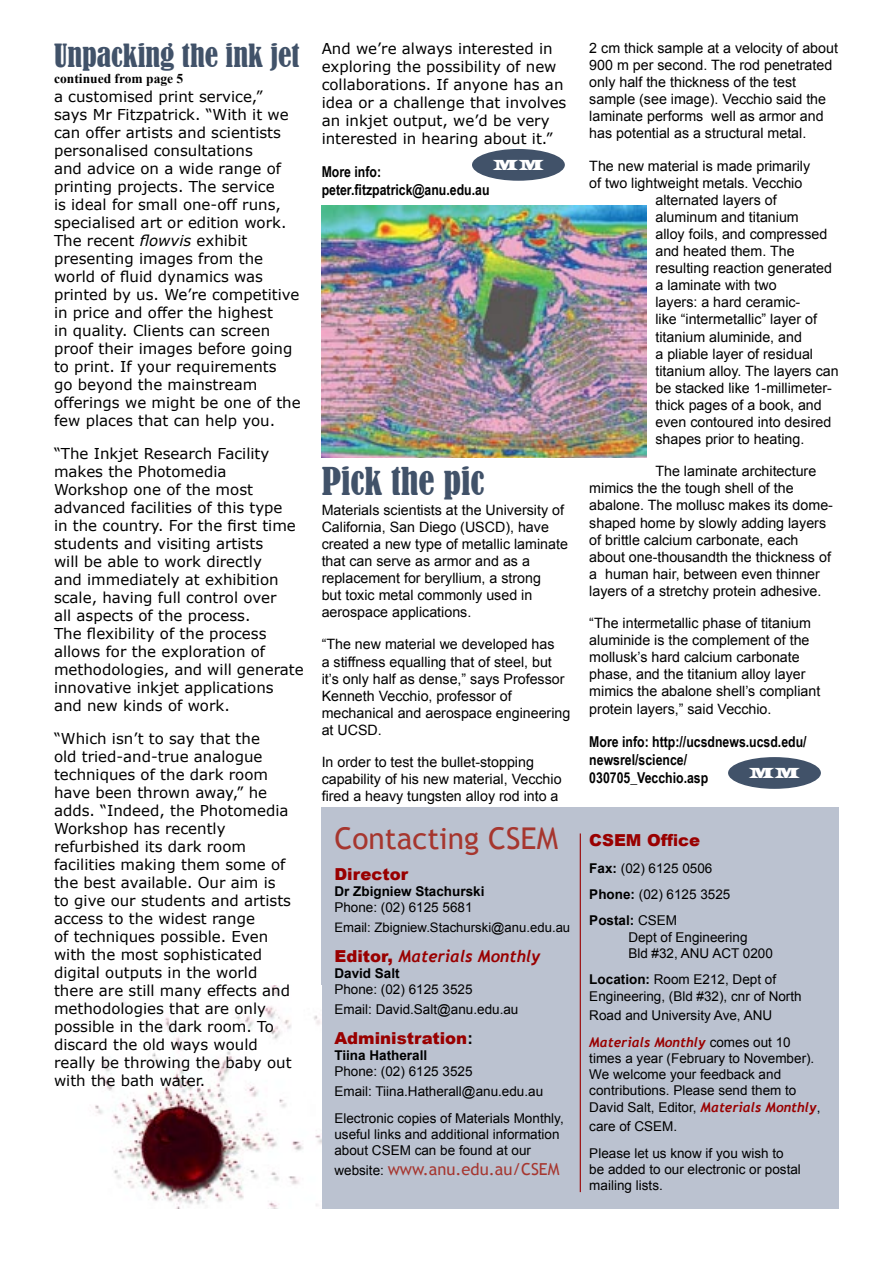
<style>
.page{position:relative;width:893px;height:1263px;background:#fff}
.page>*{position:absolute;margin:0;border:0;box-sizing:border-box;transform-origin:0 0}
.t1{font:condensed 36px "Bernard";color:#415269}
.t2{font:condensed 30px "Bernard";color:#415269}
.t3{font:30px "Trebuchet MS";color:#a6362e}
.t4{font:900 16.5px "Arial";color:#900}
.t5{font:16.5px "Trebuchet MS";color:#a6362f}
.t6{font:italic 700 16.5px "Trebuchet";color:#900}
.t7{font:15px/18px "Verdana";color:#000}
.Normal__Web{font:700 15px/18px "Arial Narrow";color:#000}
.t8{font:15px "Latin Wide";color:#fff}
.Normal__Web-2{font:14.25px/17.1px "Arial";color:#000}
.t9{font:13.5px/16.2px "Arial";color:#000}
.t10{font:700 13.5px/16.2px "Arial";color:#000}
.t11{font:700 13.5px "Times New Roman";color:#000}
.t12{font:13.2px "Arial";color:#000}
.s1{font-style:italic}
.s2{font-weight:400}
.s3{font-family:"Arial";font-weight:900;font-style:normal}
.s4{font-weight:700}
.s5{font-weight:700;color:#000}
.s6{font-family:"Arial";font-size:13.5px;color:#000}
.s7{font-family:"Trebuchet";font-weight:700;font-style:italic;color:#900}
</style>
<div class="page">
<div style="left:322px;top:808px;width:517px;height:401px;background:#bbc2d0"></div>
<hr style="left:580px;top:833px;width:1px;height:359px;background:#900">
<div style="left:472px;top:149px;width:93px;height:32px;background:#415269;border-radius:50%"></div>
<img style="left:95px;top:986px;width:227px;height:223px">
<div style="left:728px;top:757px;width:93px;height:32px;background:#415269;border-radius:50%"></div>
<img style="left:322px;top:206px;width:325px;height:252px">
<p class="t2" style="left:54px;top:38px;width:247px">Unpacking the ink jet</p>
<p class="t11" style="left:54px;top:69px;width:131px">continued from page 5</p>
<p class="t7" style="left:54px;top:87px;width:248px">a customised print service,”<br>says Mr Fitzpatrick. “With it we can offer artists and scientists personalised consultations<br>and advice on a wide range of printing projects. The service<br>is ideal for small one-off runs, specialised art or edition work.<br>The recent <span class="s1">flowvis</span> exhibit presenting images from the world of fluid dynamics was printed by us. We’re competitive in price and offer the highest<br>in quality. Clients can screen proof their images before going to print. If your requirements<br>go beyond the mainstream offerings we might be one of the few places that can help you.</p>
<p class="t7" style="left:54px;top:444px;width:251px">“The Inkjet Research Facility makes the Photomedia<br>Workshop one of the most advanced facilities of this type<br>in the country. For the first time students and visiting artists<br>will be able to work directly<br>and immediately at exhibition scale, having full control over<br>all aspects of the process.<br>The flexibility of the process allows for the exploration of methodologies, and will generate innovative inkjet applications and new kinds of work.</p>
<p class="t7" style="left:54px;top:729px;width:239px">“Which isn’t to say that the<br>old tried-and-true analogue techniques of the dark room have been thrown away,” he adds. “Indeed, the Photomedia<br>Workshop has recently refurbished its dark room facilities making them some of the best available. Our aim is to give our students and artists access to the widest range<br>of techniques possible. Even with the most sophisticated digital outputs in the world there are still many effects and methodologies that are only possible in the dark room. To discard the old ways would really be throwing the baby out with the bath water.</p>
<p class="t7" style="left:322px;top:39px;width:246px">And we’re always interested in exploring the possibility of new collaborations. If anyone has an idea or a challenge that involves an inkjet output, we’d be very interested in hearing about it.”</p>
<p class="Normal__Web" style="left:322px;top:162px;width:169px">More info: peter.fitzpatrick@anu.edu.au</p>
<p class="t8" style="left:493px;top:156px;width:53px">MM</p>
<p class="t1" style="left:322px;top:461px;width:164px">Pick the pic</p>
<p class="Normal__Web-2" style="left:322px;top:501px;width:248px">Materials scientists at the University of California, San Diego (USCD), have created a new type of metallic laminate that can serve as armor and as a replacement for beryllium, a strong<br>but toxic metal commonly used in aerospace applications.</p>
<p class="Normal__Web-2" style="left:322px;top:636px;width:250px">“The new material we developed has<br>a stiffness equalling that of steel, but it’s only half as dense,” says Professor<br>Kenneth Vecchio, professor of mechanical and aerospace engineering at UCSD.</p>
<p class="Normal__Web-2" style="left:322px;top:754px;width:241px">In order to test the bullet-stopping capability of his new material, Vecchio fired a heavy tungsten alloy rod into a</p>
<p class="t3" style="left:334px;top:821px;width:225px">Contacting CSEM</p>
<p class="t4" style="left:334px;top:862px;width:75px">Director</p>
<p class="t10" style="left:334px;top:883px;width:152px">Dr Zbigniew Stachurski<br><span class="s2">Phone: (02) 6125 5681</span></p>
<p class="t12" style="left:334px;top:918px;width:237px">Email: Zbigniew.Stachurski@anu.edu.au</p>
<p class="t6" style="left:334px;top:946px;width:208px"><span class="s3">Editor,</span> Materials Monthly</p>
<p class="t9" style="left:334px;top:965px;width:140px"><span class="s4">David Salt<br></span>Phone: (02) 6125 3525</p>
<p class="t9" style="left:334px;top:1001px;width:186px">Email: David.Salt@anu.edu.au</p>
<p class="t4" style="left:334px;top:1026px;width:140px">Administration<span class="s5">:</span></p>
<p class="t9" style="left:334px;top:1047px;width:140px"><span class="s4">Tiina Hatherall<br></span>Phone: (02) 6125 3525</p>
<p class="t9" style="left:334px;top:1083px;width:210px">Email: Tiina.Hatherall@anu.edu.au</p>
<p class="t9" style="left:334px;top:1110px;width:231px">Electronic copies of Materials Monthly, useful links and additional information about CSEM can be found at our</p>
<p class="t5" style="left:334px;top:1159px;width:227px"><span class="s6">website:</span> www.anu.edu.au/CSEM</p>
<p class="Normal__Web-2" style="left:589px;top:39px;width:250px">2 cm thick sample at a velocity of about 900 m per second. The rod penetrated only half the thickness of the test sample (see image). Vecchio said the laminate performs well as armor and has potential as a structural metal.</p>
<p class="Normal__Web-2" style="left:589px;top:157px;width:222px">The new material is made primarily</p>
<p class="Normal__Web-2" style="left:589px;top:174px;width:215px">of two lightweight metals. Vecchio</p>
<p class="Normal__Web-2" style="left:655px;top:191px;width:123px">alternated layers of</p>
<p class="Normal__Web-2" style="left:655px;top:208px;width:145px">aluminum and titanium</p>
<p class="Normal__Web-2" style="left:655px;top:225px;width:173px">alloy foils, and compressed</p>
<p class="Normal__Web-2" style="left:655px;top:243px;width:141px">and heated them. The</p>
<p class="Normal__Web-2" style="left:655px;top:260px;width:178px">resulting reaction generated</p>
<p class="Normal__Web-2" style="left:655px;top:277px;width:123px">a laminate with two</p>
<p class="Normal__Web-2" style="left:655px;top:294px;width:146px">layers: a hard ceramic-</p>
<p class="Normal__Web-2" style="left:655px;top:311px;width:163px">like “intermetallic” layer of</p>
<p class="Normal__Web-2" style="left:655px;top:328px;width:148px">titanium aluminide, and</p>
<p class="Normal__Web-2" style="left:655px;top:345px;width:159px">a pliable layer of residual</p>
<p class="Normal__Web-2" style="left:655px;top:362px;width:185px">titanium alloy. The layers can</p>
<p class="Normal__Web-2" style="left:655px;top:379px;width:178px">be stacked like 1-millimeter-</p>
<p class="Normal__Web-2" style="left:655px;top:396px;width:168px">thick pages of a book, and</p>
<p class="Normal__Web-2" style="left:655px;top:414px;width:177px">even contoured into desired</p>
<p class="Normal__Web-2" style="left:655px;top:431px;width:150px">shapes prior to heating.</p>
<p class="Normal__Web-2" style="left:589px;top:463px;width:245px;text-indent:66px">The laminate architecture mimics the the tough shell of the abalone. The mollusc makes its dome&shy;shaped home by slowly adding layers of brittle calcium carbonate, each about one-thousandth the thickness of a human hair, between even thinner layers of a stretchy protein adhesive.</p>
<p class="Normal__Web-2" style="left:589px;top:615px;width:233px">“The intermetallic phase of titanium aluminide is the complement of the mollusk’s hard calcium carbonate phase, and the titanium alloy layer mimics the abalone shell’s compliant protein layers,” said Vecchio.</p>
<p class="Normal__Web" style="left:589px;top:731px;width:219px">More info: http://ucsdnews.ucsd.edu/ newsrel/science/<br>030705_Vecchio.asp</p>
<p class="t8" style="left:749px;top:764px;width:53px">MM</p>
<p class="t4" style="left:589px;top:828px;width:112px">CSEM Office</p>
<p class="t9" style="left:589px;top:860px;width:125px"><span class="s4">Fax:</span> (02) 6125 0506</p>
<p class="t9" style="left:589px;top:886px;width:143px"><span class="s4">Phone:</span> (02) 6125 3525</p>
<p class="t9" style="left:628px;top:913px;width:146px;text-indent:-39px"><span class="s4">Postal:</span> CSEM<br>Dept of Engineering<br>Bld #32, ANU ACT 0200</p>
<p class="t9" style="left:589px;top:972px;width:214px"><span class="s4">Location:</span> Room E212, Dept of<br>Engineering, (Bld #32), cnr of North</p>
<p class="t9" style="left:589px;top:1008px;width:184px">Road and University Ave, ANU</p>
<p class="t9" style="left:589px;top:1034px;width:233px"><span class="s7">Materials Monthly</span> comes out 10 times a year (February to November).<br>We welcome your feedback and contributions. Please send them to David Salt, Editor, <span class="s7">Materials Monthly</span>,</p>
<p class="t9" style="left:589px;top:1119px;width:89px">care of CSEM.</p>
<p class="t9" style="left:589px;top:1145px;width:213px">Please let us know if you wish to be added to our electronic or postal mailing lists.</p>
</div>
